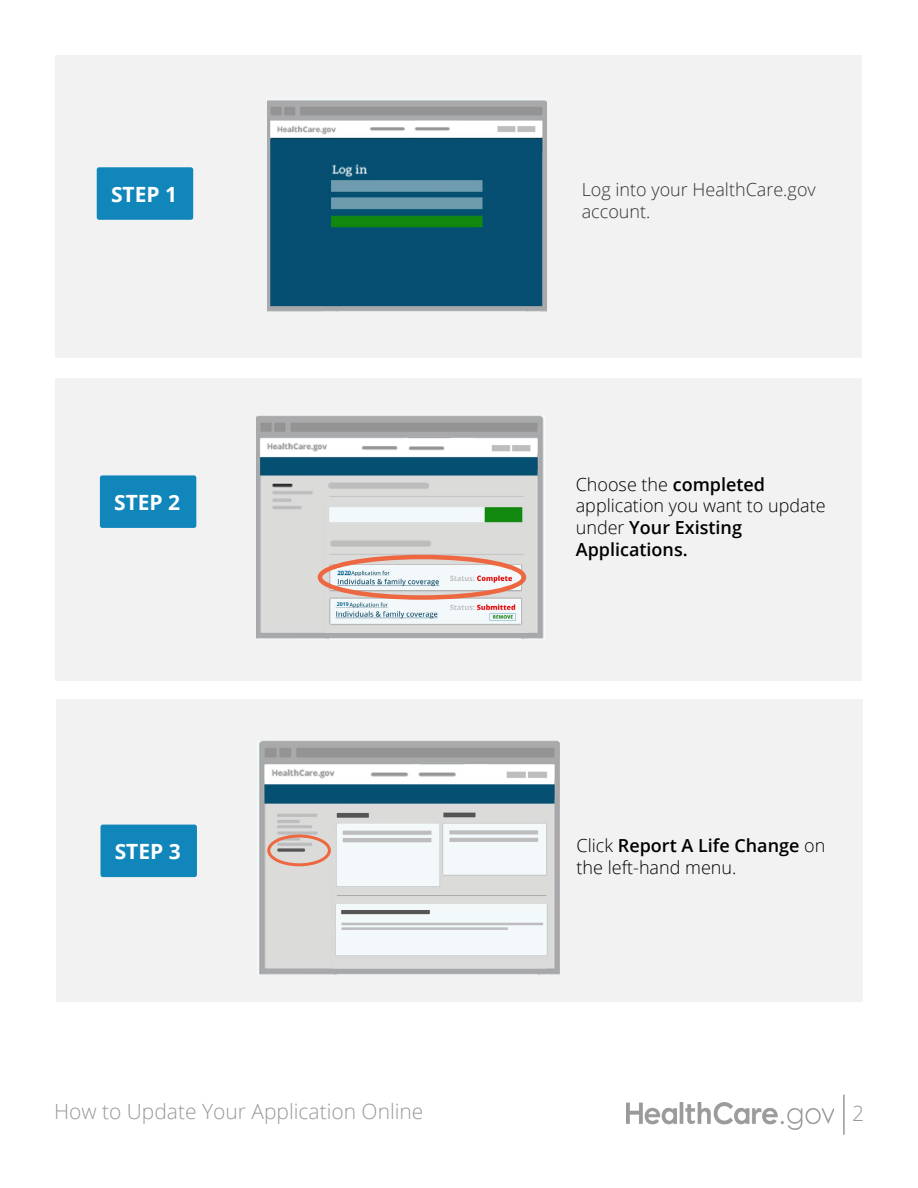
<style>
.page{position:relative;width:918px;height:1188px;background:#fff}
.page>*{position:absolute;margin:0;border:0;box-sizing:border-box;transform-origin:0 0}
.t1{font:300 21px "Open Sans";color:#999}
.t2{font:700 21px "Open Sans";color:#fff}
.t3{font:300 18px/21.6px "Open Sans";color:#000}
.t4{font:300 18px/21.6px "Open Sans";color:#333}
.t5{font:700 6px "Open Sans";color:#046791}
.t6{font:700 5.25px "Open Sans";color:#046791}
.s1{font-weight:600}
</style>
<div class="page">
<div style="left:56px;top:699px;width:806px;height:303px;background:#f2f2f2"></div>
<div style="left:56px;top:378px;width:806px;height:303px;background:#f2f2f2"></div>
<div style="left:56px;top:56px;width:806px;height:302px;background:#f2f2f2"></div>
<img style="left:267px;top:100px;width:279px;height:211px">
<div style="left:97px;top:167px;width:96px;height:53px;background:#1086bb;border:4px solid #1086bb"></div>
<img style="left:256px;top:416px;width:288px;height:223px">
<div style="left:318px;top:555px;width:208px;height:45px;border:4px solid #ed6841;border-radius:50%"></div>
<div style="left:338px;top:568px;width:13px;height:6px;background:#f3f9fb"></div>
<div style="left:334px;top:600px;width:16px;height:7px;background:#f3f9fb"></div>
<div style="left:100px;top:475px;width:96px;height:53px;background:#1086bb;border:4px solid #1086bb"></div>
<img style="left:259px;top:740px;width:301px;height:234px">
<div style="left:267px;top:835px;width:64px;height:31px;border:3px solid #ed6841;border-radius:50%"></div>
<div style="left:100px;top:825px;width:97px;height:52px;background:#1086bb"></div>
<img style="left:626px;top:1103px;width:208px;height:26px">
<hr style="left:843px;top:1095px;width:2px;height:40px;background:#999">
<h2 class="t2" style="left:111px;top:179px;width:68px">STEP 1</h2>
<p class="t4" style="left:582px;top:178px;width:236px">Log into your HealthCare.gov account.</p>
<h2 class="t2" style="left:114px;top:487px;width:68px">STEP 2</h2>
<p class="t5" style="left:338px;top:568px;width:15px">2020</p>
<p class="t6" style="left:337px;top:600px;width:13px">2019</p>
<p class="t3" style="left:576px;top:473px;width:251px">Choose the <span class="s1">completed </span>application you want to update under <span class="s1">Your Existing<br>Applications.</span></p>
<h2 class="t2" style="left:115px;top:837px;width:68px">STEP 3</h2>
<p class="t3" style="left:577px;top:834px;width:250px">Click <span class="s1">Report A Life Change</span> on the left-hand menu.</p>
<p class="t1" style="left:54px;top:1097px;width:371px">How to Update Your Application Online</p>
<p class="t1" style="left:852px;top:1099px;width:13px">2</p>
</div>
